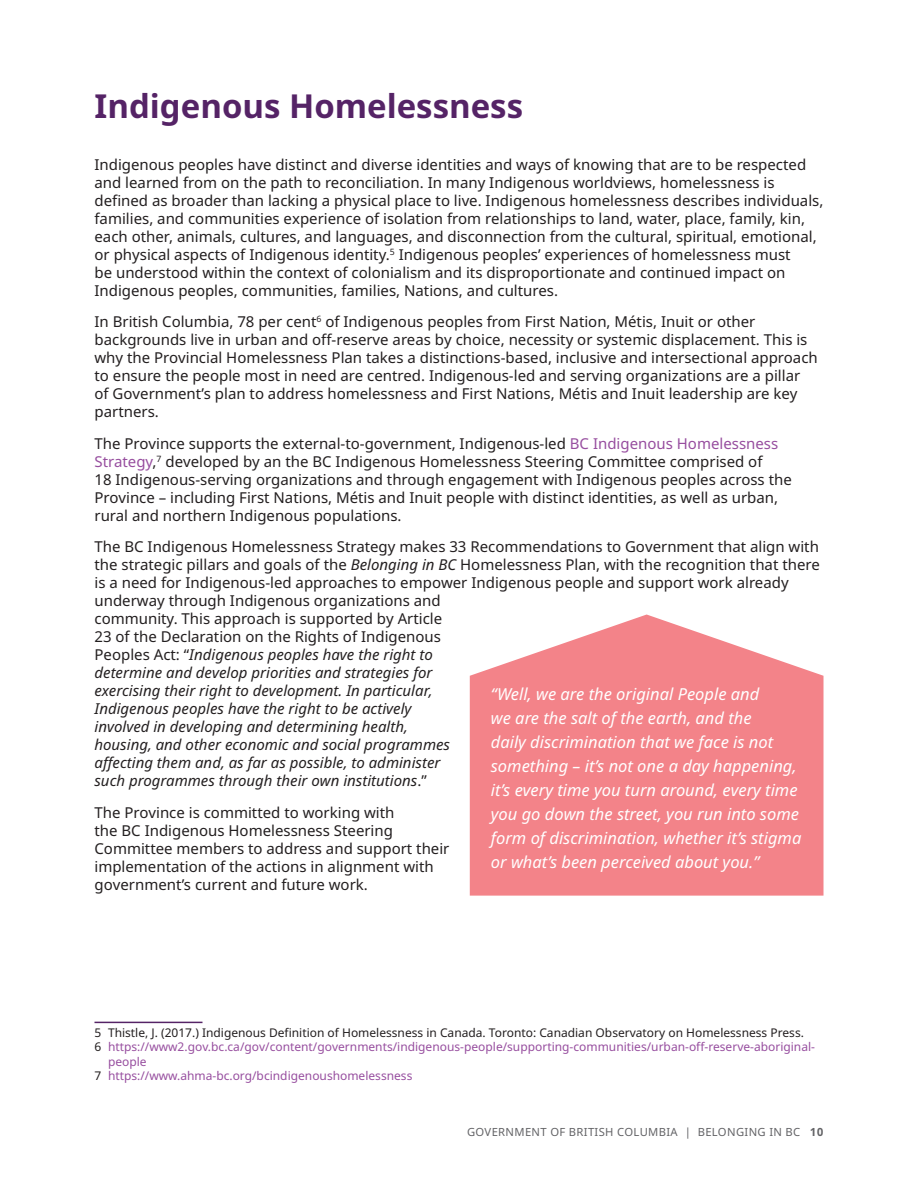
<style>
.page{position:relative;width:918px;height:1188px;background:#fff}
.page>*{position:absolute;margin:0;border:0;box-sizing:border-box;transform-origin:0 0}
.t1{font:700 33px "BC Sans";color:#552366}
.t2{font:italic 16.5px/24px "BC Sans";color:#fff}
.t3{font:15px/18px "BC Sans";color:#231f20}
.t4{font:12px "BC Sans";color:#974e9f}
.t5{font:12px "BC Sans";color:#231f20}
.t6{font:11.25px "BC Sans";letter-spacing:.03em;color:#636366}
.s1{color:#974e9f}
.s2{font-style:italic}
.s3{color:#231f20}
.s4{font-weight:700}
</style>
<div class="page">
<hr style="left:94px;top:1022px;width:108px;height:1px;background:#552366">
<svg style="left:470px;top:615px;width:354px;height:281px;background:#f49095"></svg>
<h1 class="t1" style="left:94px;top:83px;width:430px">Indigenous Homelessness</h1>
<p class="t3" style="left:94px;top:156px;width:730px">Indigenous peoples have distinct and diverse identities and ways of knowing that are to be respected and learned from on the path to reconciliation. In many Indigenous worldviews, homelessness is defined as broader than lacking a physical place to live. Indigenous homelessness describes individuals, families, and communities experience of isolation from relationships to land, water, place, family, kin, each other, animals, cultures, and languages, and disconnection from the cultural, spiritual, emotional, or physical aspects of Indigenous identity.<sup>5</sup> Indigenous peoples’ experiences of homelessness must<br>be understood within the context of colonialism and its disproportionate and continued impact on Indigenous peoples, communities, families, Nations, and cultures.</p>
<p class="t3" style="left:95px;top:313px;width:725px">In British Columbia, 78 per cent<sup>6</sup> of Indigenous peoples from First Nation, Métis, Inuit or other backgrounds live in urban and off-reserve areas by choice, necessity or systemic displacement. This is why the Provincial Homelessness Plan takes a distinctions-based, inclusive and intersectional approach to ensure the people most in need are centred. Indigenous-led and serving organizations are a pillar of Government’s plan to address homelessness and First Nations, Métis and Inuit leadership are key partners.</p>
<p class="t3" style="left:95px;top:435px;width:699px">The Province supports the external-to-government, Indigenous-led <span class="s1">BC Indigenous Homelessness Strategy</span>,<sup>7</sup> developed by an the BC Indigenous Homelessness Steering Committee comprised of<br>18 Indigenous-serving organizations and through engagement with Indigenous peoples across the Province – including First Nations, Métis and Inuit people with distinct identities, as well as urban, rural and northern Indigenous populations.</p>
<p class="t3" style="left:95px;top:538px;width:727px">The BC Indigenous Homelessness Strategy makes 33 Recommendations to Government that align with the strategic pillars and goals of the <span class="s2">Belonging in BC</span> Homelessness Plan, with the recognition that there is a need for Indigenous-led approaches to empower Indigenous people and support work already underway through Indigenous organizations and<br>community. This approach is supported by Article<br>23 of the Declaration on the Rights of Indigenous<br>Peoples Act: “<span class="s2">Indigenous peoples have the right to<br>determine and develop priorities and strategies for<br>exercising their right to development. In particular,<br>Indigenous peoples have the right to be actively<br>involved in developing and determining health,<br>housing, and other economic and social programmes<br>affecting them and, as far as possible, to administer<br>such programmes through their own institutions</span>.”</p>
<p class="t3" style="left:95px;top:804px;width:356px">The Province is committed to working with<br>the BC Indigenous Homelessness Steering Committee members to address and support their implementation of the actions in alignment with government’s current and future work.</p>
<p class="t2" style="left:491px;top:682px;width:312px">“Well, we are the original People and<br>we are the salt of the earth, and the<br>daily discrimination that we face is not something – it’s not one a day happening, it’s every time you turn around, every time you go down the street, you run into some form of discrimination, whether it’s stigma or what’s been perceived about you.”</p>
<p class="t5" style="left:94px;top:1024px;width:711px">5 Thistle, J. (2017.) Indigenous Definition of Homelessness in Canada. Toronto: Canadian Observatory on Homelessness Press.</p>
<p class="t4" style="left:94px;top:1038px;width:722px"><span class="s3">6</span> https://www2.gov.bc.ca/gov/content/governments/indigenous-people/supporting-communities/urban-off-reserve-aboriginal-</p>
<p class="t4" style="left:108px;top:1053px;width:40px">people</p>
<p class="t4" style="left:94px;top:1067px;width:319px"><span class="s3">7</span> https://www.ahma-bc.org/bcindigenoushomelessness</p>
<p class="t6" style="left:467px;top:1124px;width:358px">GOVERNMENT OF BRITISH COLUMBIA | BELONGING IN BC <span class="s4">10</span></p>
</div>
